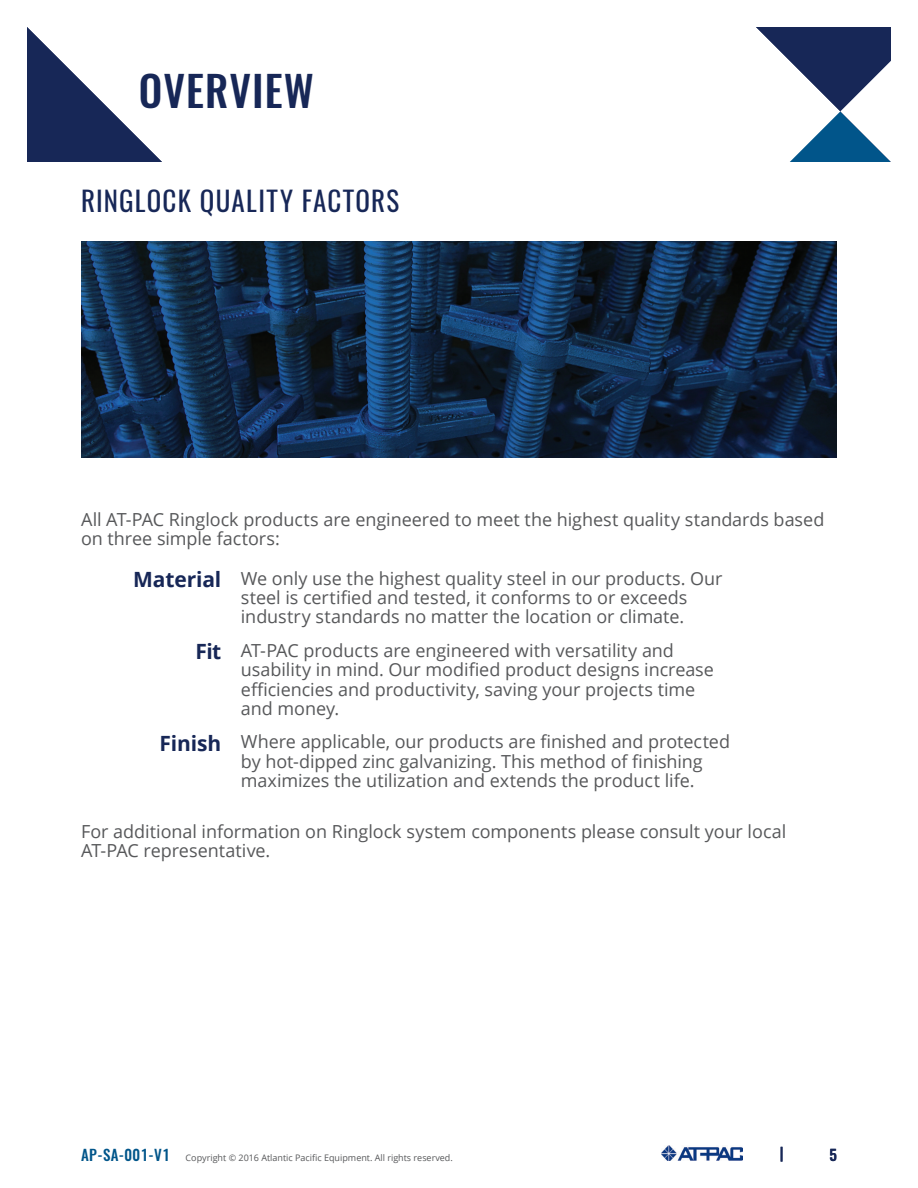
<style>
.page{position:relative;width:918px;height:1188px;background:#fff}
.page>*{position:absolute;margin:0;border:0;box-sizing:border-box;transform-origin:0 0}
.t1{font:500 42px "Oswald";letter-spacing:.025em;color:#172757}
.t2{font:27px "Oswald";letter-spacing:.045em;color:#172757}
.t3{font:18px/19.4px "Open Sans";letter-spacing:-.005em;color:#57585a}
.t4{font:500 15px "Oswald";color:#172757}
.t5{font:9px "Open Sans";color:#57585a}
.s1{font-weight:700;font-size:21px;color:#172757}
.s2{font-family:"Oswald";font-weight:500;font-size:15px;color:#01558a}
</style>
<div class="page">
<img style="left:662px;top:1146px;width:80px;height:15px">
<svg style="left:27px;top:27px;width:135px;height:135px"></svg>
<svg style="left:756px;top:27px;width:135px;height:135px"></svg>
<img style="left:81px;top:242px;width:756px;height:216px">
<h1 class="t1" style="left:139px;top:62px;width:177px">OVERVIEW</h1>
<h2 class="t2" style="left:81px;top:182px;width:320px">RINGLOCK QUALITY FACTORS</h2>
<p class="t3" style="left:81px;top:509px;width:745px">All AT-PAC Ringlock products are engineered to meet the highest quality standards based on three simple factors:</p>
<p class="t3" style="left:241px;top:568px;width:483px;text-indent:-108px"><span class="s1">Material</span> We only use the highest quality steel in our products. Our steel is certified and tested, it conforms to or exceeds industry standards no matter the location or climate.</p>
<p class="t3" style="left:241px;top:640px;width:475px;text-indent:-45px"><span class="s1">Fit</span> AT-PAC products are engineered with versatility and usability in mind. Our modified product designs increase efficiencies and productivity, saving your projects time and money.</p>
<p class="t3" style="left:241px;top:732px;width:491px;text-indent:-81px"><span class="s1">Finish</span> Where applicable, our products are finished and protected by hot-dipped zinc galvanizing. This method of finishing maximizes the utilization and extends the product life.</p>
<p class="t3" style="left:81px;top:821px;width:707px">For additional information on Ringlock system components please consult your local<br>AT-PAC representative.</p>
<p class="t5" style="left:81px;top:1152px;width:373px"><span class="s2">AP-SA-001-V1</span> Copyright © 2016 Atlantic Pacific Equipment. All rights reserved.</p>
<p class="t4" style="left:780px;top:1142px;width:5px">|</p>
<p class="t4" style="left:830px;top:1144px;width:9px">5</p>
</div>
